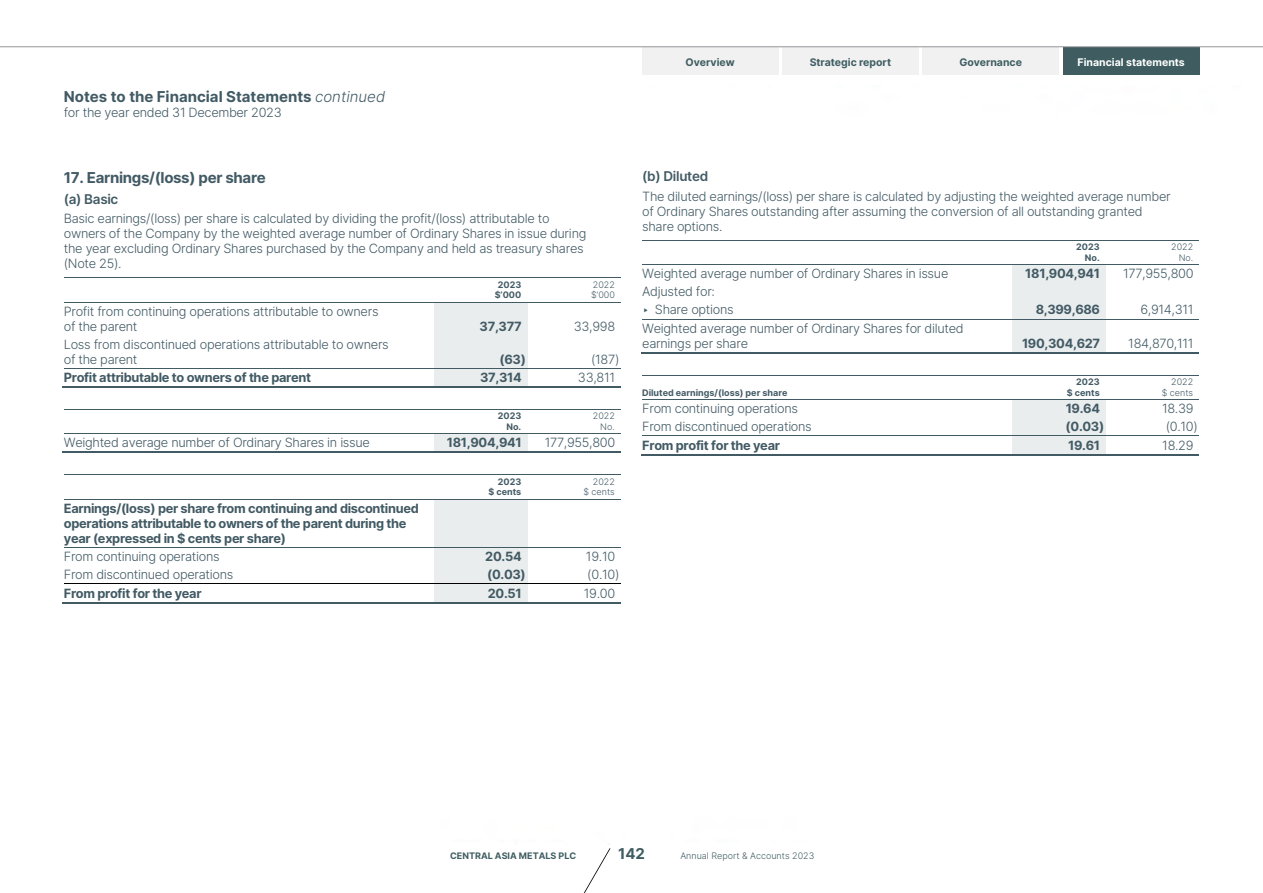
<style>
.page{position:relative;width:1263px;height:893px;background:#fff}
.page>*{position:absolute;margin:0;border:0;box-sizing:border-box;transform-origin:0 0}
.t1{font:700 15px "Inter";letter-spacing:-.005em;color:#425a64}
.t2{font:700 15px "Inter";letter-spacing:-.025em;color:#425a64}
.t3{font:700 15px "Inter";color:#3f5d61}
.t4{font:600 13.5px "Inter";letter-spacing:-.02em;color:#425a64}
.t5{font:300 12.75px/15px "Inter";letter-spacing:-.025em;color:#425a64}
.t6{font:700 12.75px/15px "Inter";letter-spacing:-.025em;color:#425a64}
.t7{font:700 10.5px "Inter";color:#3f5d61}
.t8{font:700 10.5px "Inter";color:#fff}
.t9{font:700 9px/10.5px "Inter";color:#425a64;text-align:right}
.t10{font:300 9px/10.5px "Inter";color:#425a64;text-align:right}
.t11{font:300 9px "Inter";color:#3f5d61}
.t12{font:700 9px "Inter";color:#3f5d61}
.s1{font-weight:300;font-style:italic}
.s2{font-weight:400}
</style>
<div class="page">
<hr style="left:64px;top:277px;width:557px;height:1px;background:#425a64">
<div style="left:434px;top:302px;width:93px;height:33px;background:#eaedee"></div>
<hr style="left:64px;top:302px;width:557px;height:1px;background:#425a64">
<div style="left:434px;top:335px;width:93px;height:33px;background:#eaedee"></div>
<div style="left:434px;top:369px;width:93px;height:18px;background:#eaedee"></div>
<hr style="left:64px;top:368px;width:557px;height:1px;background:#425a64">
<hr style="left:63px;top:387px;width:371px;height:1px;background:#425a64">
<hr style="left:433px;top:387px;width:94px;height:1px;background:#425a64">
<hr style="left:526px;top:387px;width:95px;height:1px;background:#425a64">
<hr style="left:64px;top:409px;width:557px;height:1px;background:#425a64">
<div style="left:434px;top:434px;width:93px;height:18px;background:#eaedee"></div>
<hr style="left:64px;top:434px;width:557px;height:1px;background:#425a64">
<hr style="left:63px;top:452px;width:371px;height:1px;background:#425a64">
<hr style="left:433px;top:452px;width:94px;height:1px;background:#425a64">
<hr style="left:526px;top:452px;width:95px;height:1px;background:#425a64">
<hr style="left:64px;top:474px;width:557px;height:1px;background:#425a64">
<div style="left:434px;top:499px;width:93px;height:48px;background:#eaedee"></div>
<hr style="left:64px;top:499px;width:557px;height:1px;background:#425a64">
<div style="left:434px;top:547px;width:93px;height:18px;background:#eaedee"></div>
<hr style="left:64px;top:547px;width:557px;height:1px;background:#425a64">
<div style="left:434px;top:565px;width:93px;height:18px;background:#eaedee"></div>
<div style="left:434px;top:584px;width:93px;height:18px;background:#eaedee"></div>
<hr style="left:64px;top:583px;width:557px;height:1px;background:#000">
<hr style="left:63px;top:602px;width:371px;height:1px;background:#425a64">
<hr style="left:433px;top:602px;width:94px;height:1px;background:#425a64">
<hr style="left:526px;top:602px;width:95px;height:1px;background:#425a64">
<hr style="left:642px;top:240px;width:557px;height:1px;background:#425a64">
<div style="left:1012px;top:265px;width:94px;height:18px;background:#eaedee"></div>
<hr style="left:642px;top:265px;width:557px;height:1px;background:#425a64">
<div style="left:1012px;top:283px;width:94px;height:18px;background:#eaedee"></div>
<div style="left:1012px;top:301px;width:94px;height:18px;background:#eaedee"></div>
<div style="left:1012px;top:319px;width:94px;height:33px;background:#eaedee"></div>
<hr style="left:642px;top:319px;width:557px;height:1px;background:#425a64">
<hr style="left:641px;top:352px;width:371px;height:2px;background:#425a64">
<hr style="left:1011px;top:352px;width:95px;height:2px;background:#425a64">
<hr style="left:1104px;top:352px;width:95px;height:2px;background:#425a64">
<hr style="left:642px;top:375px;width:557px;height:1px;background:#425a64">
<div style="left:1012px;top:400px;width:94px;height:18px;background:#eaedee"></div>
<hr style="left:642px;top:399px;width:557px;height:1px;background:#425a64">
<div style="left:1012px;top:418px;width:94px;height:18px;background:#eaedee"></div>
<div style="left:1012px;top:436px;width:94px;height:18px;background:#eaedee"></div>
<hr style="left:642px;top:436px;width:557px;height:1px;background:#425a64">
<hr style="left:641px;top:454px;width:371px;height:1px;background:#425a64">
<hr style="left:1011px;top:454px;width:95px;height:1px;background:#425a64">
<hr style="left:1104px;top:454px;width:95px;height:1px;background:#425a64">
<svg style="left:584px;top:848px;width:27px;height:45px"></svg>
<div style="left:782px;top:47px;width:136px;height:27px;background:#f1f1f2"></div>
<div style="left:923px;top:47px;width:136px;height:27px;background:#f1f1f2"></div>
<div style="left:1063px;top:47px;width:136px;height:27px;background:#3f5d61"></div>
<div style="left:642px;top:47px;width:136px;height:27px;background:#f1f1f2"></div>
<hr style="left:0;top:47px;width:1263px;height:1px;background:#939598">
<p class="t1" style="left:64px;top:85px;width:323px">Notes to the Financial Statements <span class="s1">continued</span></p>
<p class="t5" style="left:64px;top:105px;width:219px">for the year ended 31 December 2023</p>
<p class="t2" style="left:64px;top:167px;width:203px">17. Earnings/(loss) per share</p>
<p class="t4" style="left:64px;top:189px;width:56px">(a) Basic</p>
<p class="t5" style="left:64px;top:211px;width:524px">Basic earnings/(loss) per share is calculated by dividing the profit/(loss) attributable to owners of the Company by the weighted average number of Ordinary Shares in issue during the year excluding Ordinary Shares purchased by the Company and held as treasury shares (Note 25).</p>
<p class="t9" style="left:495px;top:279px;width:28px;text-align:center">2023 $’000</p>
<p class="t10" style="left:591px;top:279px;width:25px;text-align:left">2022 $’000</p>
<p class="t5" style="left:64px;top:303px;width:316px">Profit from continuing operations attributable to owners of the parent</p>
<p class="t6" style="left:480px;top:318px;width:44px">37,377</p>
<p class="t5" style="left:574px;top:318px;width:43px">33,998</p>
<p class="t5" style="left:64px;top:336px;width:326px">Loss from discontinued operations attributable to owners of the parent</p>
<p class="t6" style="left:499px;top:351px;width:28px">(63)</p>
<p class="t5" style="left:591px;top:351px;width:30px">(187)</p>
<p class="t6" style="left:64px;top:370px;width:249px">Profit attributable to owners of the parent</p>
<p class="t6" style="left:480px;top:370px;width:43px">37,314</p>
<p class="t5" style="left:578px;top:370px;width:39px">33,811</p>
<p class="t9" style="left:498px;top:411px;width:25px">2023<br>No.</p>
<p class="t10" style="left:593px;top:411px;width:23px">2022<br>No.</p>
<p class="t5" style="left:64px;top:435px;width:308px">Weighted average number of Ordinary Shares in issue</p>
<p class="t6" style="left:447px;top:435px;width:76px">181,904,941</p>
<p class="t5" style="left:545px;top:435px;width:72px">177,955,800</p>
<p class="t9" style="left:489px;top:476px;width:34px">2023<br>$ cents</p>
<p class="t10" style="left:583px;top:476px;width:33px">2022<br>$ cents</p>
<p class="t6" style="left:64px;top:500px;width:356px">Earnings/(loss) per share from continuing and discontinued operations attributable to owners of the parent during the year (expressed in $ cents per share)</p>
<p class="t5" style="left:64px;top:549px;width:157px">From continuing operations</p>
<p class="t6" style="left:485px;top:548px;width:38px">20.54</p>
<p class="t5" style="left:586px;top:549px;width:31px">19.10</p>
<p class="t5" style="left:64px;top:567px;width:171px">From discontinued operations</p>
<p class="t6" style="left:487px;top:566px;width:40px">(0.03)</p>
<p class="t5" style="left:587px;top:567px;width:34px">(0.10)</p>
<p class="t6" style="left:64px;top:585px;width:139px">From profit for the year</p>
<p class="t6" style="left:488px;top:585px;width:35px">20.51</p>
<p class="t5" style="left:584px;top:585px;width:33px">19.00</p>
<p class="t7" style="left:686px;top:54px;width:51px">Overview</p>
<p class="t7" style="left:810px;top:54px;width:83px">Strategic report</p>
<p class="t7" style="left:960px;top:54px;width:64px">Governance</p>
<p class="t8" style="left:1077px;top:54px;width:109px">Financial statements</p>
<p class="t4" style="left:642px;top:167px;width:68px">(b) Diluted</p>
<p class="t5" style="left:642px;top:189px;width:530px">The diluted earnings/(loss) per share is calculated by adjusting the weighted average number of Ordinary Shares outstanding after assuming the conversion of all outstanding granted share options.</p>
<p class="t9" style="left:1076px;top:242px;width:25px">2023<br>No.</p>
<p class="t10" style="left:1171px;top:242px;width:23px">2022<br>No.</p>
<p class="t5" style="left:642px;top:266px;width:308px">Weighted average number of Ordinary Shares in issue</p>
<p class="t6" style="left:1025px;top:266px;width:76px">181,904,941</p>
<p class="t5" style="left:1123px;top:266px;width:72px">177,955,800</p>
<p class="t5" style="left:642px;top:283px;width:93px;line-height:18px">Adjusted for:<br><span class="s2">‣</span> Share options</p>
<p class="t6" style="left:1036px;top:302px;width:66px">8,399,686</p>
<p class="t5" style="left:1140px;top:302px;width:55px">6,914,311</p>
<p class="t5" style="left:642px;top:321px;width:323px">Weighted average number of Ordinary Shares for diluted earnings per share</p>
<p class="t6" style="left:1022px;top:335px;width:80px">190,304,627</p>
<p class="t5" style="left:1128px;top:336px;width:67px">184,870,111</p>
<p class="t9" style="left:642px;top:387px;width:147px">Diluted earnings/(loss) per share</p>
<p class="t9" style="left:1067px;top:376px;width:34px">2023<br>$ cents</p>
<p class="t10" style="left:1162px;top:376px;width:33px">2022<br>$ cents</p>
<p class="t5" style="left:642px;top:401px;width:157px">From continuing operations</p>
<p class="t6" style="left:1066px;top:401px;width:36px">19.64</p>
<p class="t5" style="left:1162px;top:401px;width:33px">18.39</p>
<p class="t5" style="left:642px;top:419px;width:171px">From discontinued operations</p>
<p class="t6" style="left:1065px;top:419px;width:40px">(0.03)</p>
<p class="t5" style="left:1166px;top:419px;width:34px">(0.10)</p>
<p class="t6" style="left:642px;top:437px;width:139px">From profit for the year</p>
<p class="t6" style="left:1068px;top:437px;width:33px">19.61</p>
<p class="t5" style="left:1162px;top:437px;width:33px">18.29</p>
<p class="t12" style="left:450px;top:849px;width:127px">CENTRAL ASIA METALS PLC</p>
<p class="t3" style="left:618px;top:842px;width:28px">142</p>
<p class="t11" style="left:680px;top:849px;width:135px">Annual Report &amp; Accounts 2023</p>
</div>
